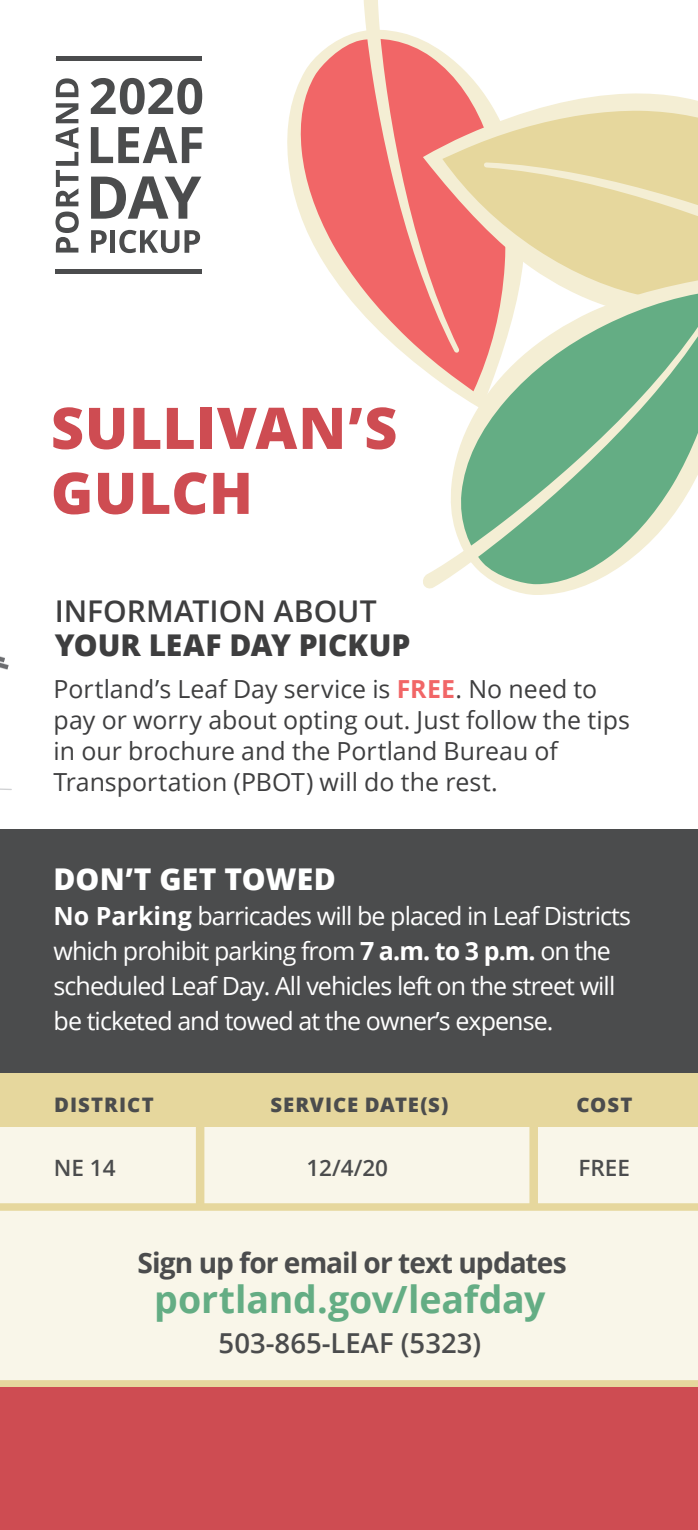
<style>
.page{position:relative;width:698px;height:1530px;background:#fff}
.page>*{position:absolute;margin:0;border:0;box-sizing:border-box;transform-origin:0 0}
.t1{font:800 57.5px/65px "Open Sans";letter-spacing:.005em;color:#ce4c52}
.t2{font:700 37.5px "Open Sans";letter-spacing:-.005em;color:#64ad84}
.t3{font:800 30px "Open Sans";color:#3e3e3f}
.t4{font:600 30px "Open Sans";color:#3e3e3f}
.t5{font:800 30px "Open Sans";letter-spacing:.005em;color:#fff}
.t6{font:700 28px "Open Sans";letter-spacing:-.035em;color:#4b4c4d}
.t7{font:600 27.5px "Open Sans";color:#4b4c4d}
.t8{font:25px/35px "Open Sans";letter-spacing:-.035em;color:#fff}
.t9{font:25px/30.8px "Open Sans";color:#3e3e3f}
.t10{font:600 22.5px "Open Sans";color:#4b4c4d}
.t11{font:800 20px "Open Sans";letter-spacing:.045em;color:#4b4c4d}
.s1{font-weight:700;color:#f16667}
.s2{font-weight:700}
</style>
<div class="page">
<svg style="left:0;top:788px;width:12px;height:2px"></svg>
<svg style="left:0;top:656px;width:9px;height:14px"></svg>
<div style="left:0;top:973px;width:698px;height:425px;background:#f9f6e9"></div>
<div style="left:0;top:1203px;width:698px;height:8px;background:#e6d79d"></div>
<div style="left:0;top:1380px;width:698px;height:9px;background:#e6d79d"></div>
<div style="left:0;top:1388px;width:698px;height:142px;background:#ce4c52"></div>
<svg style="left:287px;top:31px;width:76px;height:176px"></svg>
<svg style="left:298px;top:36px;width:185px;height:332px"></svg>
<svg style="left:363px;top:0;width:96px;height:353px"></svg>
<svg style="left:423px;top:92px;width:275px;height:226px"></svg>
<svg style="left:442px;top:111px;width:256px;height:194px;background:#ebc09a"></svg>
<svg style="left:484px;top:162px;width:214px;height:111px;background:#e8d6a3"></svg>
<svg style="left:449px;top:273px;width:249px;height:322px"></svg>
<svg style="left:458px;top:289px;width:240px;height:32px"></svg>
<svg style="left:422px;top:321px;width:276px;height:269px;fill:#64ad84"></svg>
<div style="left:0;top:1072px;width:698px;height:55px;background:#e6d79d"></div>
<div style="left:196px;top:1080px;width:8px;height:126px;background:#e6d79d"></div>
<div style="left:529px;top:1080px;width:9px;height:126px;background:#e6d79d"></div>
<div style="left:0;top:829px;width:698px;height:244px;background:#4b4c4d"></div>
<hr style="left:56px;top:57px;width:146px;height:4px;background:#4b4c4d">
<hr style="left:56px;top:270px;width:146px;height:4px;background:#4b4c4d">
<svg style="left:91px;top:127px;width:111px;height:36px"></svg>
<svg style="left:91px;top:176px;width:110px;height:43px"></svg>
<svg style="left:91px;top:230px;width:16px;height:23px"></svg>
<div style="left:110px;top:230px;width:5px;height:23px;background:#4b4c4d"></div>
<svg style="left:119px;top:230px;width:81px;height:23px"></svg>
<svg style="left:55px;top:212px;width:24px;height:41px"></svg>
<svg style="left:56px;top:103px;width:22px;height:103px"></svg>
<svg style="left:56px;top:78px;width:22px;height:19px"></svg>
<svg style="left:91px;top:78px;width:111px;height:36px"></svg>
<h1 class="t1" style="left:51px;top:393px;width:348px">SULLIVAN’S<br>GULCH</h1>
<p class="t4" style="left:55px;top:590px;width:323px">INFORMATION ABOUT</p>
<p class="t3" style="left:55px;top:623px;width:357px">YOUR LEAF DAY PICKUP</p>
<p class="t9" style="left:54px;top:673px;width:577px">Portland’s Leaf Day service is <span class="s1">FREE</span>. No need to pay or worry about opting out. Just follow the tips in our brochure and the Portland Bureau of Transportation (PBOT) will do the rest.</p>
<p class="t5" style="left:54px;top:856px;width:284px">DON’T GET TOWED</p>
<p class="t8" style="left:54px;top:897px;width:578px"><span class="s2">No Parking</span> barricades will be placed in Leaf Districts which prohibit parking from <span class="s2">7 a.m. to 3 p.m.</span> on the scheduled Leaf Day. All vehicles left on the street will be ticketed and towed at the owner’s expense.</p>
<p class="t11" style="left:54px;top:1090px;width:101px">DISTRICT</p>
<p class="t11" style="left:270px;top:1090px;width:179px">SERVICE DATE(S)</p>
<p class="t11" style="left:576px;top:1090px;width:58px">COST</p>
<p class="t10" style="left:54px;top:1152px;width:63px">NE 14</p>
<p class="t10" style="left:306px;top:1152px;width:83px">12/4/20</p>
<p class="t10" style="left:578px;top:1152px;width:53px">FREE</p>
<p class="t6" style="left:137px;top:1243px;width:430px">Sign up for email or text updates</p>
<h2 class="t2" style="left:154px;top:1273px;width:392px">portland.gov/leafday</h2>
<p class="t7" style="left:218px;top:1324px;width:264px">503-865-LEAF (5323)</p>
</div>
